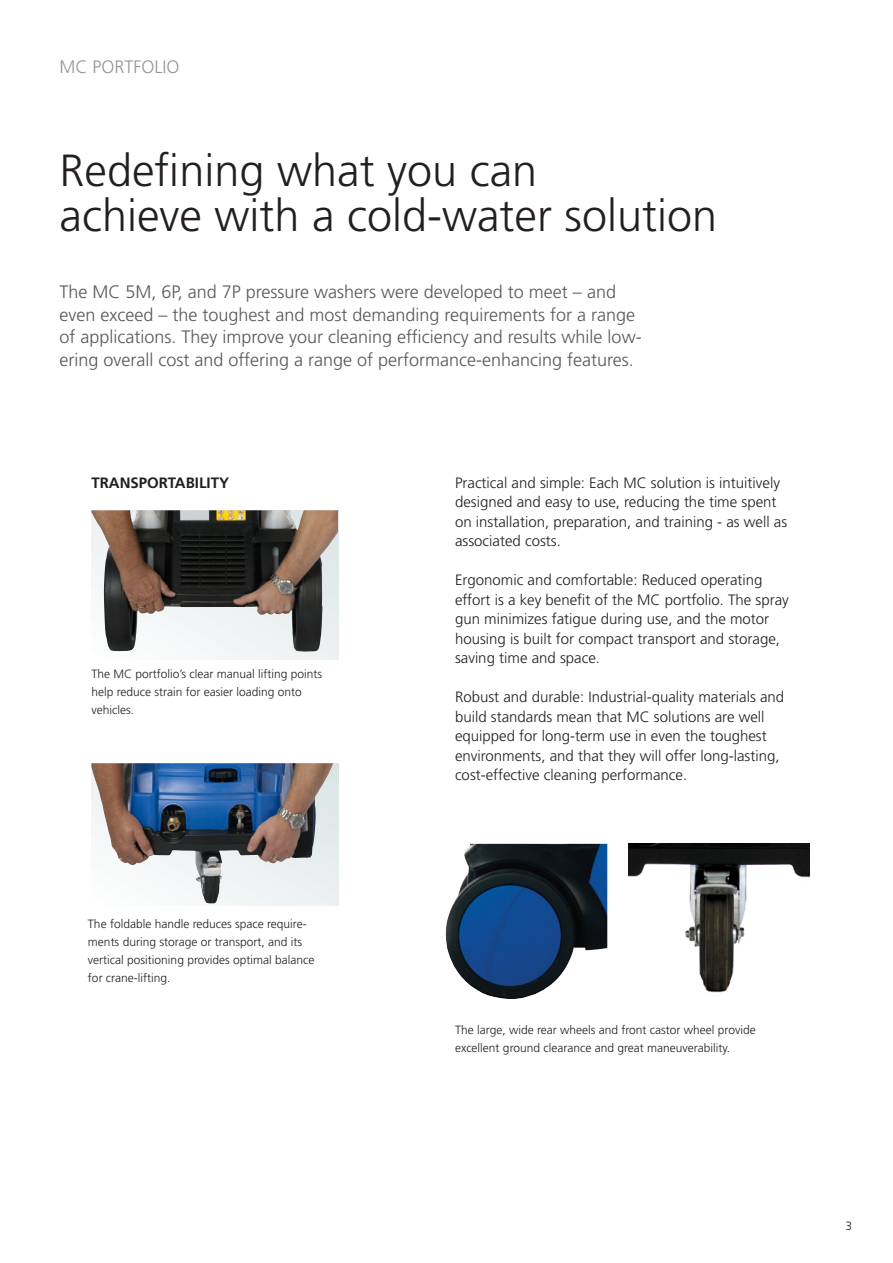
<style>
.page{position:relative;width:893px;height:1263px;background:#fff}
.page>*{position:absolute;margin:0;border:0;box-sizing:border-box;transform-origin:0 0}
.t1{font:300 45px/45px "Frutiger LT Std";color:#231f20}
.t2{font:300 18px/22.5px "Frutiger LT Std";color:#57585a}
.t3{font:300 18px "Frutiger LT Std";color:#939598}
.t4{font:300 15px/19.5px "Frutiger LT Std";color:#231f20}
.t5{font:700 15px "Frutiger LT Std";color:#231f20}
.t6{font:300 12px/18px "Frutiger LT Std";color:#231f20}
</style>
<div class="page">
<div style="left:91px;top:510px;width:247px;height:149px;background:#f4f7f7"></div>
<img style="left:91px;top:510px;width:247px;height:141px">
<div style="left:91px;top:763px;width:247px;height:142px;background:linear-gradient(to right,#fcfdfd,#eaeeef)"></div>
<img style="left:91px;top:763px;width:242px;height:140px">
<img style="left:446px;top:844px;width:161px;height:155px">
<img style="left:628px;top:844px;width:181px;height:149px">
<p class="t3" style="left:60px;top:57px;width:122px">MC PORTFOLIO</p>
<h1 class="t1" style="left:60px;top:148px;width:659px">Redefining what you can<br>achieve with a cold-water solution</h1>
<p class="t2" style="left:60px;top:281px;width:584px">The MC 5M, 6P, and 7P pressure washers were developed to meet – and even exceed – the toughest and most demanding requirements for a range of applications. They improve your cleaning efficiency and results while low&shy;ering overall cost and offering a range of performance-enhancing features.</p>
<p class="t5" style="left:91px;top:473px;width:139px">TRANSPORTABILITY</p>
<p class="t6" style="left:91px;top:665px;width:232px">The MC portfolio’s clear manual lifting points help reduce strain for easier loading onto vehicles.</p>
<p class="t6" style="left:88px;top:914px;width:228px">The foldable handle reduces space require&shy;ments during storage or transport, and its vertical positioning provides optimal balance for crane-lifting.</p>
<p class="t4" style="left:455px;top:473px;width:334px">Practical and simple: Each MC solution is intuitively designed and easy to use, reducing the time spent on installation, preparation, and training - as well as associated costs.</p>
<p class="t4" style="left:455px;top:570px;width:335px">Ergonomic and comfortable: Reduced operating effort is a key benefit of the MC portfolio. The spray gun minimizes fatigue during use, and the motor housing is built for compact transport and storage, saving time and space.</p>
<p class="t4" style="left:455px;top:687px;width:331px">Robust and durable: Industrial-quality materials and build standards mean that MC solutions are well equipped for long-term use in even the toughest environments, and that they will offer long-lasting, cost-effective cleaning performance.</p>
<p class="t6" style="left:455px;top:1021px;width:302px">The large, wide rear wheels and front castor wheel provide excellent ground clearance and great maneuverability.</p>
<p class="t6" style="left:845px;top:1217px;width:8px">3</p>
</div>
